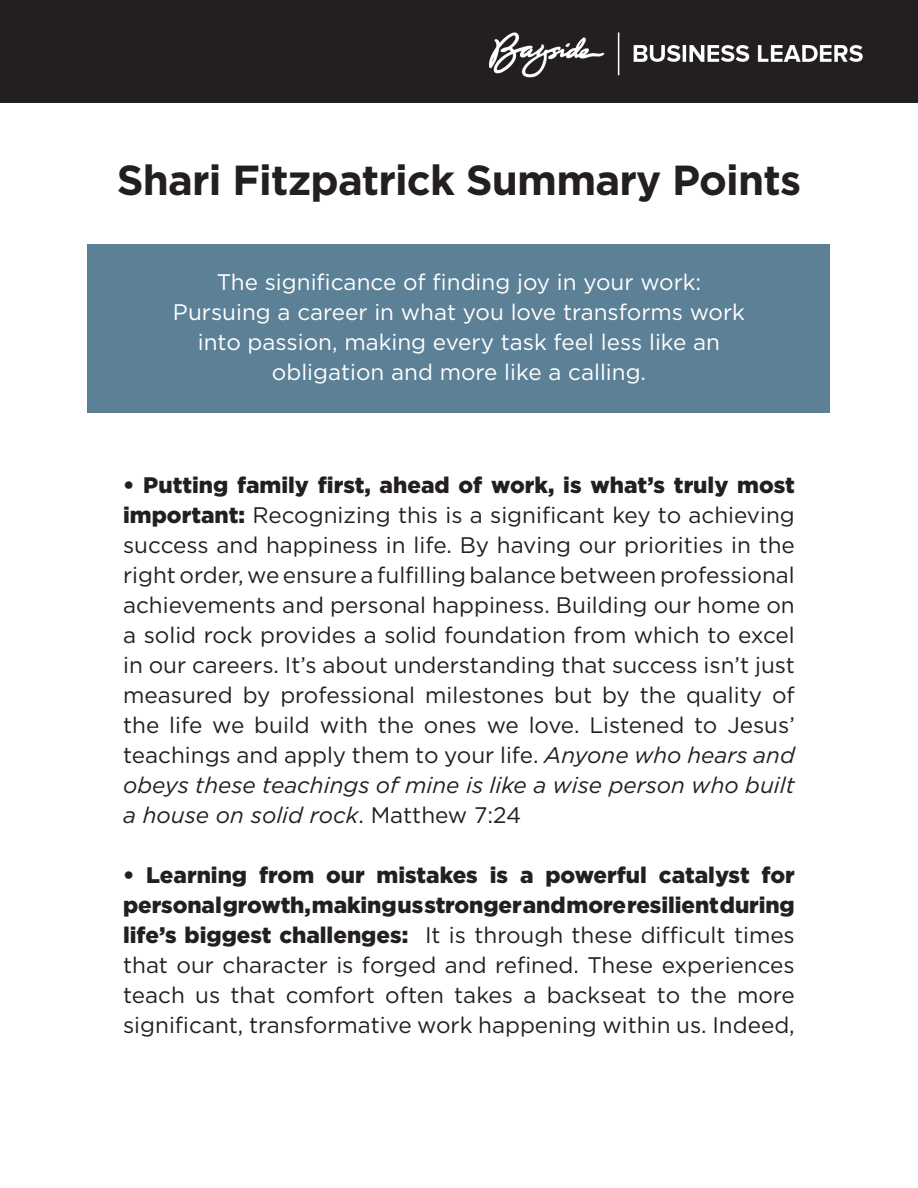
<style>
.page{position:relative;width:918px;height:1188px;background:#fff}
.page>*{position:absolute;margin:0;border:0;box-sizing:border-box;transform-origin:0 0}
.t1{font:700 42px "Gotham";letter-spacing:-.02em;color:#231f20}
.t2{font:22.5px/30px "Gotham";color:#231f20;text-align:justify}
.t3{font:22.5px "Gotham";color:#fff}
.s1{font-weight:900}
.s2{font-style:italic}
</style>
<div class="page">
<div style="left:88px;top:244px;width:742px;height:168px;background:#5c8096"></div>
<div style="left:0;top:0;width:918px;height:103px;background:#231f20"></div>
<img style="left:489px;top:32px;width:374px;height:46px">
<p class="t1" style="left:117px;top:152px;width:686px">Shari Fitzpatrick Summary Points</p>
<p class="t3" style="left:217px;top:267px;width:486px">The significance of finding joy in your work:</p>
<p class="t3" style="left:173px;top:297px;width:574px">Pursuing a career in what you love transforms work</p>
<p class="t3" style="left:198px;top:327px;width:524px">into passion, making every task feel less like an</p>
<p class="t3" style="left:272px;top:357px;width:376px">obligation and more like a calling.</p>
<p class="t2" style="left:123px;top:470px;width:673px"><span class="s1">• Putting family first, ahead of work, is what’s truly most important:</span> Recognizing this is a significant key to achieving success and happiness in life. By having our priorities in the right order, we ensure a fulfilling balance between professional achievements and personal happiness. Building our home on a solid rock provides a solid foundation from which to excel in our careers. It’s about understanding that success isn’t just measured by professional milestones but by the quality of the life we build with the ones we love. Listened to Jesus’ teachings and apply them to your life. <span class="s2">Anyone who hears and obeys these teachings of mine is like a wise person who built a house on solid rock</span>. Matthew 7:24</p>
<p class="t2" style="left:123px;top:860px;width:673px"><span class="s1">• Learning from our mistakes is a powerful catalyst for personal growth, making us stronger and more resilient during life’s biggest challenges:</span> It is through these difficult times that our character is forged and refined. These experiences teach us that comfort often takes a backseat to the more significant, transformative work happening within us. Indeed,</p>
</div>
